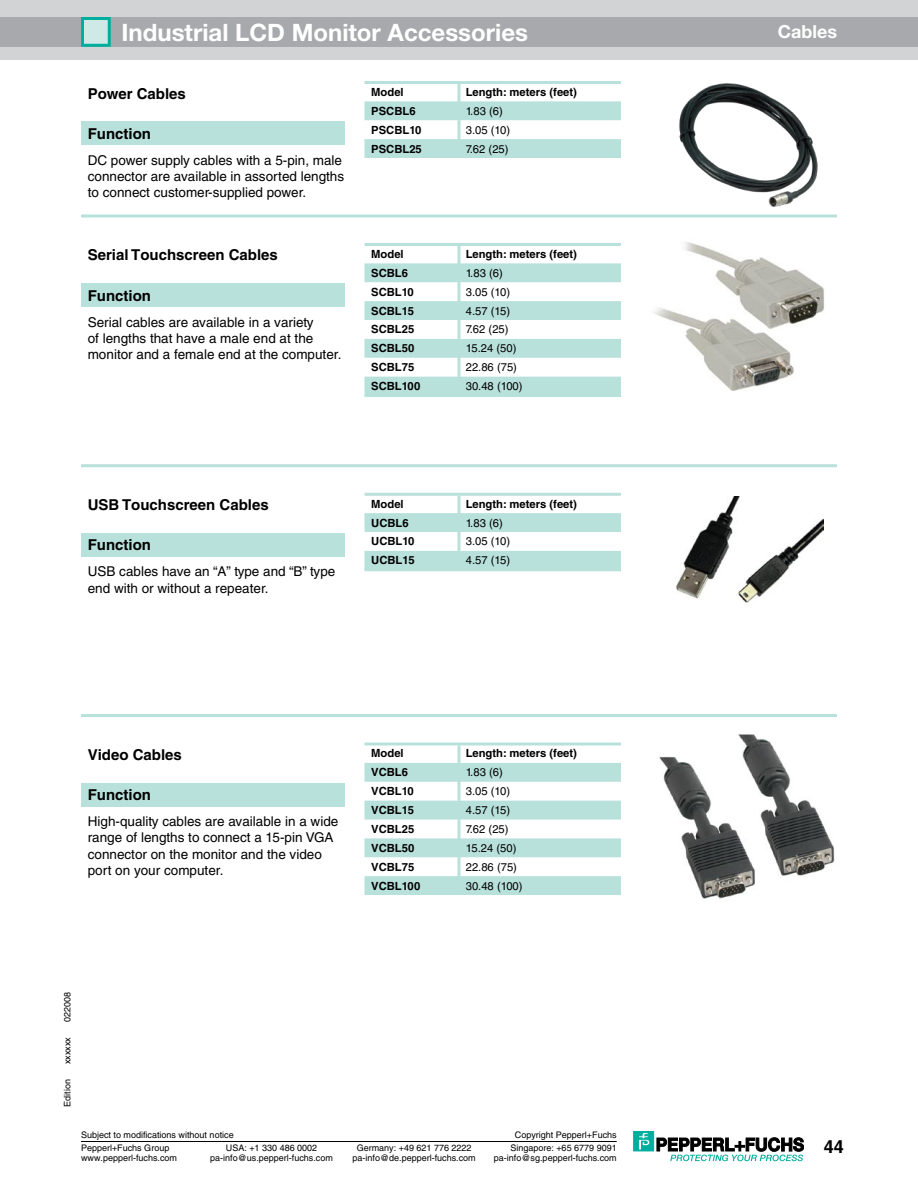
<style>
.page{position:relative;width:918px;height:1188px;background:#fff}
.page>*{position:absolute;margin:0;border:0;box-sizing:border-box;transform-origin:0 0}
.t1{font:700 24px "Helvetica Neue";color:#fff}
.t2{font:700 18px "Helvetica Neue";color:#fff}
.t3{font:700 18px "puf";color:#000}
.t4{font:700 15px "puf";color:#000}
.t5{font:13.5px/16.2px "puf";color:#000}
.t6{font:700 11.25px "puf";color:#000}
.t7{font:11.25px "puf";color:#000}
.t8{font:9px/9.9px "puf";color:#000}
</style>
<div class="page">
<hr style="left:81px;top:1141px;width:536px;height:1px;background:#000">
<div style="left:633px;top:1131px;width:21px;height:20px;background:#00ae9d;border:1px solid #00ae9d"></div>
<svg style="left:638px;top:1132px;width:12px;height:18px"></svg>
<svg style="left:657px;top:1137px;width:147px;height:24px"></svg>
<div style="left:0;top:0;width:918px;height:60px;background:#d1d3d4"></div>
<div style="left:0;top:17px;width:918px;height:30px;background:#a7a9ac"></div>
<div style="left:81px;top:17px;width:30px;height:30px;background:#cfeae6;border:3px solid #00ae9d"></div>
<svg style="left:364px;top:84px;width:257px;height:74px"></svg>
<hr style="left:364px;top:81px;width:95px;height:3px;background:#b8e1dc">
<hr style="left:459px;top:81px;width:162px;height:3px;background:#b8e1dc">
<svg style="left:364px;top:496px;width:257px;height:72px"></svg>
<hr style="left:364px;top:493px;width:95px;height:3px;background:#b8e1dc">
<hr style="left:459px;top:493px;width:162px;height:3px;background:#b8e1dc">
<hr style="left:364px;top:568px;width:95px;height:3px;background:#b8e1dc">
<hr style="left:459px;top:568px;width:162px;height:3px;background:#b8e1dc">
<svg style="left:364px;top:246px;width:257px;height:148px"></svg>
<hr style="left:364px;top:243px;width:95px;height:3px;background:#b8e1dc">
<hr style="left:459px;top:243px;width:162px;height:3px;background:#b8e1dc">
<hr style="left:364px;top:394px;width:95px;height:3px;background:#b8e1dc">
<hr style="left:459px;top:394px;width:162px;height:3px;background:#b8e1dc">
<svg style="left:364px;top:746px;width:257px;height:149px"></svg>
<svg style="left:364px;top:742px;width:95px;height:4px"></svg>
<svg style="left:459px;top:742px;width:162px;height:4px"></svg>
<div style="left:81px;top:122px;width:263px;height:23px;background:#b8e1dc"></div>
<div style="left:81px;top:283px;width:263px;height:24px;background:#b8e1dc"></div>
<div style="left:81px;top:533px;width:263px;height:24px;background:#b8e1dc"></div>
<div style="left:81px;top:783px;width:263px;height:24px;background:#b8e1dc"></div>
<svg style="left:81px;top:214px;width:756px;height:4px;background:#c9e8e4"></svg>
<hr style="left:81px;top:464px;width:756px;height:3px;background:#b8e1dc">
<hr style="left:81px;top:714px;width:756px;height:3px;background:#b8e1dc">
<img style="left:675px;top:496px;width:149px;height:107px">
<img style="left:654px;top:242px;width:171px;height:149px">
<img style="left:659px;top:734px;width:176px;height:165px">
<img style="left:679px;top:83px;width:139px;height:124px">
<h1 class="t1" style="left:122px;top:18px;width:408px">Industrial LCD Monitor Accessories</h1>
<h2 class="t2" style="left:778px;top:20px;width:61px">Cables</h2>
<p class="t4" style="left:88px;top:84px;width:100px">Power Cables</p>
<p class="t4" style="left:88px;top:124px;width:65px">Function</p>
<p class="t5" style="left:88px;top:152px;width:258px">DC power supply cables with a 5-pin, male connector are available in assorted lengths to connect customer-supplied power.</p>
<p class="t4" style="left:88px;top:246px;width:192px">Serial Touchscreen Cables</p>
<p class="t4" style="left:88px;top:286px;width:65px">Function</p>
<p class="t5" style="left:88px;top:314px;width:255px">Serial cables are available in a variety<br>of lengths that have a male end at the monitor and a female end at the computer.</p>
<p class="t6" style="left:371px;top:85px;width:34px">Model</p>
<p class="t6" style="left:466px;top:85px;width:113px">Length: meters (feet)</p>
<p class="t6" style="left:371px;top:104px;width:46px">PSCBL6</p>
<p class="t7" style="left:466px;top:104px;width:39px">1.83 (6)</p>
<p class="t6" style="left:371px;top:123px;width:52px">PSCBL10</p>
<p class="t7" style="left:466px;top:123px;width:46px">3.05 (10)</p>
<p class="t6" style="left:371px;top:142px;width:52px">PSCBL25</p>
<p class="t7" style="left:466px;top:142px;width:44px">7.62 (25)</p>
<p class="t6" style="left:371px;top:247px;width:34px">Model</p>
<p class="t6" style="left:466px;top:247px;width:113px">Length: meters (feet)</p>
<p class="t6" style="left:371px;top:266px;width:38px">SCBL6</p>
<p class="t7" style="left:466px;top:266px;width:39px">1.83 (6)</p>
<p class="t6" style="left:371px;top:285px;width:44px">SCBL10</p>
<p class="t7" style="left:466px;top:285px;width:46px">3.05 (10)</p>
<p class="t6" style="left:371px;top:304px;width:44px">SCBL15</p>
<p class="t7" style="left:466px;top:304px;width:46px">4.57 (15)</p>
<p class="t6" style="left:371px;top:323px;width:45px">SCBL25</p>
<p class="t7" style="left:466px;top:323px;width:44px">7.62 (25)</p>
<p class="t6" style="left:371px;top:342px;width:45px">SCBL50</p>
<p class="t7" style="left:466px;top:342px;width:52px">15.24 (50)</p>
<p class="t6" style="left:371px;top:360px;width:45px">SCBL75</p>
<p class="t7" style="left:466px;top:361px;width:53px">22.86 (75)</p>
<p class="t6" style="left:371px;top:379px;width:51px">SCBL100</p>
<p class="t7" style="left:466px;top:380px;width:58px">30.48 (100)</p>
<p class="t4" style="left:88px;top:496px;width:183px">USB Touchscreen Cables</p>
<p class="t4" style="left:88px;top:536px;width:65px">Function</p>
<p class="t5" style="left:88px;top:564px;width:249px">USB cables have an “A” type and “B” type end with or without a repeater.</p>
<p class="t6" style="left:371px;top:497px;width:34px">Model</p>
<p class="t6" style="left:466px;top:497px;width:113px">Length: meters (feet)</p>
<p class="t6" style="left:371px;top:516px;width:39px">UCBL6</p>
<p class="t7" style="left:466px;top:516px;width:39px">1.83 (6)</p>
<p class="t6" style="left:371px;top:535px;width:45px">UCBL10</p>
<p class="t7" style="left:466px;top:535px;width:46px">3.05 (10)</p>
<p class="t6" style="left:371px;top:554px;width:45px">UCBL15</p>
<p class="t7" style="left:466px;top:554px;width:46px">4.57 (15)</p>
<p class="t4" style="left:88px;top:745px;width:96px">Video Cables</p>
<p class="t4" style="left:88px;top:786px;width:65px">Function</p>
<p class="t5" style="left:88px;top:813px;width:252px">High-quality cables are available in a wide range of lengths to connect a 15-pin VGA connector on the monitor and the video port on your computer.</p>
<p class="t6" style="left:371px;top:747px;width:34px">Model</p>
<p class="t6" style="left:466px;top:747px;width:113px">Length: meters (feet)</p>
<p class="t6" style="left:371px;top:766px;width:38px">VCBL6</p>
<p class="t7" style="left:466px;top:766px;width:39px">1.83 (6)</p>
<p class="t6" style="left:371px;top:784px;width:44px">VCBL10</p>
<p class="t7" style="left:466px;top:785px;width:46px">3.05 (10)</p>
<p class="t6" style="left:371px;top:803px;width:44px">VCBL15</p>
<p class="t7" style="left:466px;top:804px;width:46px">4.57 (15)</p>
<p class="t6" style="left:371px;top:822px;width:45px">VCBL25</p>
<p class="t7" style="left:466px;top:823px;width:44px">7.62 (25)</p>
<p class="t6" style="left:371px;top:841px;width:45px">VCBL50</p>
<p class="t7" style="left:466px;top:841px;width:52px">15.24 (50)</p>
<p class="t6" style="left:371px;top:860px;width:45px">VCBL75</p>
<p class="t7" style="left:466px;top:860px;width:53px">22.86 (75)</p>
<p class="t6" style="left:371px;top:879px;width:51px">VCBL100</p>
<p class="t7" style="left:466px;top:879px;width:58px">30.48 (100)</p>
<p class="t8" style="left:62px;top:1022px;width:32px;rotate:-90deg">022008</p>
<p class="t8" style="left:62px;top:1064px;width:28px;rotate:-90deg">xxxxxx</p>
<p class="t8" style="left:62px;top:1107px;width:29px;rotate:-90deg">Edition</p>
<p class="t8" style="left:81px;top:1128px;width:154px;line-height:13.2px">Subject to modifications without notice<br>Pepperl+Fuchs Group</p>
<p class="t8" style="left:81px;top:1153px;width:98px">www.pepperl-fuchs.com</p>
<p class="t8" style="left:210px;top:1143px;width:124px;text-align:center">USA: +1 330 486 0002 pa-info@us.pepperl-fuchs.com</p>
<p class="t8" style="left:352px;top:1153px;width:125px">pa-info@de.pepperl-fuchs.com</p>
<p class="t8" style="left:494px;top:1143px;width:124px;text-align:right">Singapore: +65 6779 9091 pa-info@sg.pepperl-fuchs.com</p>
<p class="t8" style="left:515px;top:1130px;width:103px">Copyright Pepperl+Fuchs</p>
<p class="t8" style="left:357px;top:1143px;width:116px">Germany: +49 621 776 2222</p>
<h2 class="t3" style="left:824px;top:1136px;width:22px">44</h2>
</div>
